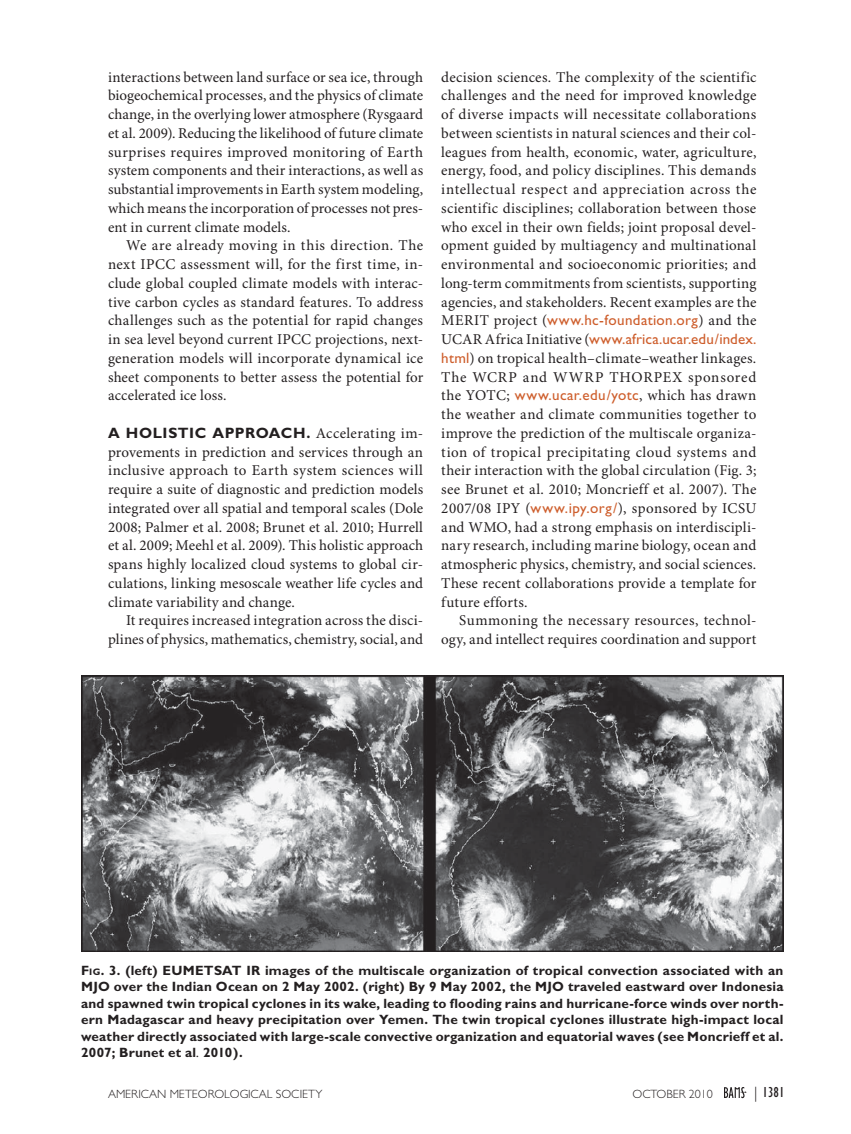
<style>
.page{position:relative;width:851px;height:1134px;background:#fff}
.page>*{position:absolute;margin:0;border:0;box-sizing:border-box;transform-origin:0 0}
.t1{font:15px/18.8px "Minion Pro";letter-spacing:.01em;color:#231f20;text-align:justify}
.t2{font:15px/18.8px "Gill Sans";letter-spacing:.015em;color:#ce5e2c}
.t3{font:700 15px "Gill Sans";letter-spacing:.03em;color:#231f20}
.t4{font:condensed 15px "Gill Sans";color:#231f20}
.t5{font:700 13.5px/16.5px "Gill Sans";letter-spacing:.015em;color:#231f20;text-align:justify}
.t6{font:300 12px "Gill Sans";color:#231f20}
.s1{font-family:"Minion Pro";font-weight:400}
.s2{font-family:"Minion Pro";color:#231f20}
.s3{font-family:"Gill Sans";color:#ce5e2c}
.s4{font-style:inherit}
.s5{font-size:9.45px}
.s6{font-weight:400;font-style:italic}
.s7{font-weight:300;font-stretch:normal}
</style>
<div class="page">
<img style="left:81px;top:676px;width:702px;height:275px">
<svg style="left:724px;top:1087px;width:22px;height:11px"></svg>
<p class="t1" style="left:108px;top:69px;width:317px">interactions between land surface or sea ice, through biogeochemical processes, and the physics of climate change, in the overlying lower atmosphere (Rysgaard et al. 2009). Reducing the likelihood of future climate surprises requires improved monitoring of Earth system components and their interactions, as well as substantial improvements in Earth system modeling, which means the incorporation of processes not pres&shy;ent in current climate models.</p>
<p class="t1" style="left:108px;top:237px;width:317px;text-indent:18px">We are already moving in this direction. The next IPCC assessment will, for the first time, in&shy;clude global coupled climate models with interac&shy;tive carbon cycles as standard features. To address challenges such as the potential for rapid changes in sea level beyond current IPCC projections, next&shy;generation models will incorporate dynamical ice sheet components to better assess the potential for accelerated ice loss.</p>
<p class="t3" style="left:108px;top:428px;width:317px">A HOLISTIC APPROACH. <span class="s1">Accelerating im-</span></p>
<p class="t1" style="left:108px;top:444px;width:317px">provements in prediction and services through an inclusive approach to Earth system sciences will require a suite of diagnostic and prediction models integrated over all spatial and temporal scales (Dole 2008; Palmer et al. 2008; Brunet et al. 2010; Hurrell et al. 2009; Meehl et al. 2009). This holistic approach spans highly localized cloud systems to global cir&shy;culations, linking mesoscale weather life cycles and climate variability and change.</p>
<p class="t1" style="left:108px;top:612px;width:317px;text-align:right">It requires increased integration across the disci&shy;plines of physics, mathematics, chemistry, social, and</p>
<p class="t1" style="left:441px;top:69px;width:317px">decision sciences. The complexity of the scientific challenges and the need for improved knowledge of diverse impacts will necessitate collaborations between scientists in natural sciences and their col&shy;leagues from health, economic, water, agriculture, energy, food, and policy disciplines. This demands intellectual respect and appreciation across the scientific disciplines; collaboration between those who excel in their own fields; joint proposal devel&shy;opment guided by multiagency and multinational environmental and socioeconomic priorities; and long-term commitments from scientists, supporting agencies, and stakeholders. Recent examples are the</p>
<p class="t2" style="left:441px;top:313px;width:316px"><span class="s2">MERIT project (</span>www.hc-foundation.org<span class="s2">) and the<br>UCAR Africa Initiative (</span>www.africa.ucar.edu/index.</p>
<p class="t1" style="left:441px;top:350px;width:317px"><span class="s3">html</span>) on tropical health–climate–weather linkages.<br>The WCRP and WWRP THORPEX sponsored the YOTC; <span class="s3">www.ucar.edu/yotc</span>, which has drawn the weather and climate communities together to improve the prediction of the multiscale organiza&shy;tion of tropical precipitating cloud systems and their interaction with the global circulation (Fig. 3; see Brunet et al. 2010; Moncrieff et al. 2007). The 2007/08 IPY (<span class="s3">www.ipy.org/</span>), sponsored by ICSU and WMO, had a strong emphasis on interdiscipli&shy;nary research, including marine biology, ocean and atmospheric physics, chemistry, and social sciences.<br>These recent collaborations provide a template for future efforts.</p>
<p class="t1" style="left:441px;top:612px;width:317px;text-align:right">Summoning the necessary resources, technol&shy;ogy, and intellect requires coordination and support</p>
<p class="t5" style="left:81px;top:964px;width:704px"><span class="s4">F</span><span class="s5">IG</span><span class="s4">. 3.</span> (left) EUMETSAT IR images of the multiscale organization of tropical convection associated with an MJO over the Indian Ocean on 2 May 2002. (right) By 9 May 2002, the MJO traveled eastward over Indonesia and spawned twin tropical cyclones in its wake, leading to flooding rains and hurricane-force winds over north&shy;ern Madagascar and heavy precipitation over Yemen. The twin tropical cyclones illustrate high-impact local weather directly associated with large-scale convective organization and equatorial waves (see Moncrieff et al.<br>2007; Brunet et al<span class="s6">.</span> 2010).</p>
<p class="t6" style="left:108px;top:1090px;width:216px">AMERICAN METEOROLOGICAL SOCIETY</p>
<p class="t6" style="left:632px;top:1090px;width:82px">OCTOBER 2010</p>
<p class="t4" style="left:754px;top:1087px;width:32px"><span class="s7">|</span> 1381</p>
</div>
